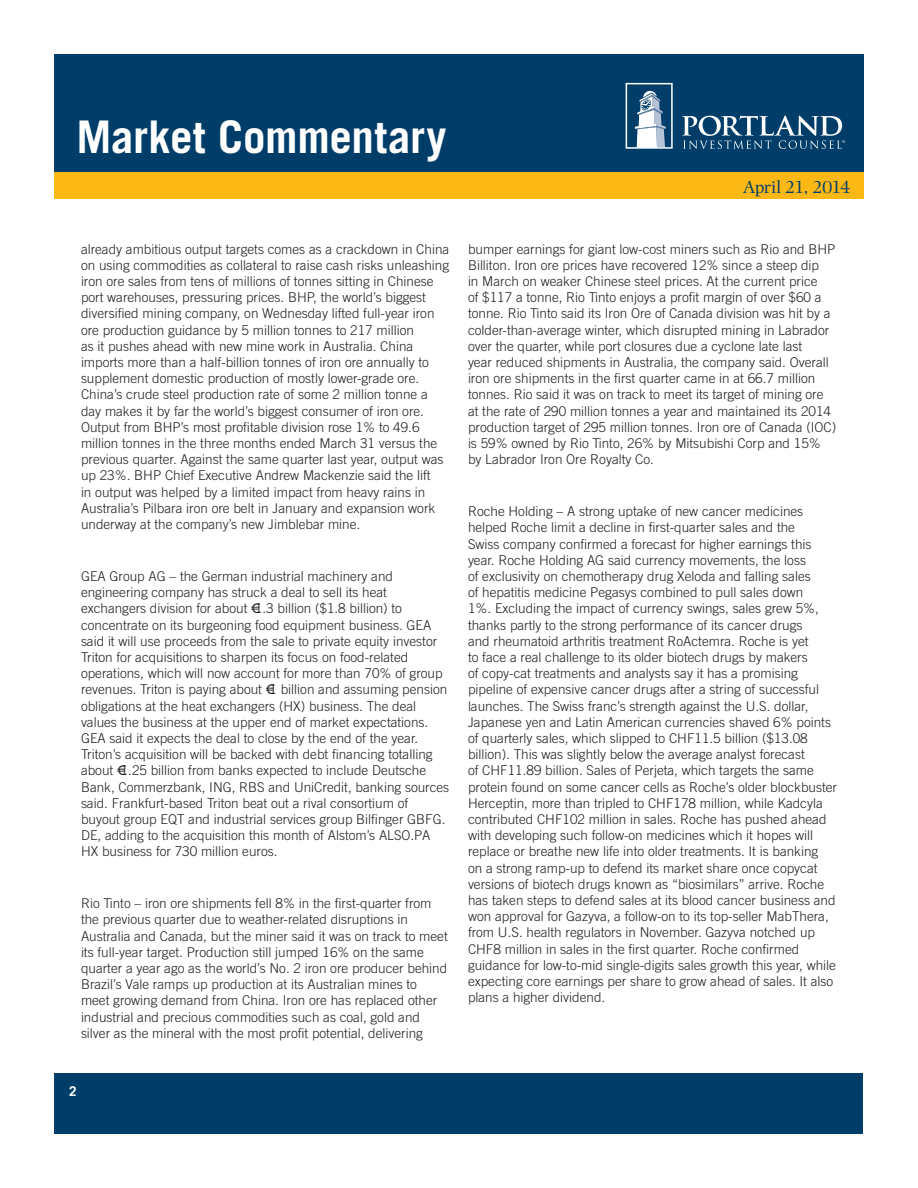
<style>
.page{position:relative;width:918px;height:1188px;background:#fff}
.page>*{position:absolute;margin:0;border:0;box-sizing:border-box;transform-origin:0 0}
.t1{font:700 45px "Trade Gothic";letter-spacing:-.005em;color:#fff}
.t2{font:18px "Photina";letter-spacing:-.02em;color:#003e69}
.Article_-_Body{font:300 13.5px/16.2px "Trade Gothic";color:#231f20}
.t3{font:700 13.5px "Trade Gothic";color:#fff}
</style>
<div class="page">
<div style="left:55px;top:1073px;width:808px;height:60px;background:#003e69"></div>
<div style="left:54px;top:54px;width:810px;height:142px;background:#003e69"></div>
<svg style="left:626px;top:83px;width:47px;height:66px"></svg>
<svg style="left:682px;top:115px;width:163px;height:34px"></svg>
<div style="left:54px;top:172px;width:810px;height:28px;background:#fcb814"></div>
<h1 class="t1" style="left:76px;top:109px;width:371px">Market Commentary</h1>
<p class="t2" style="left:743px;top:177px;width:109px">April 21, 2014</p>
<p class="Article_-_Body" style="left:81px;top:241px;width:370px">already ambitious output targets comes as a crackdown in China on using commodities as collateral to raise cash risks unleashing iron ore sales from tens of millions of tonnes sitting in Chinese port warehouses, pressuring prices. BHP, the world’s biggest diversified mining company, on Wednesday lifted full-year iron ore production guidance by 5 million tonnes to 217 million<br>as it pushes ahead with new mine work in Australia. China imports more than a half-billion tonnes of iron ore annually to supplement domestic production of mostly lower-grade ore.<br>China’s crude steel production rate of some 2 million tonne a day makes it by far the world’s biggest consumer of iron ore.<br>Output from BHP’s most profitable division rose 1% to 49.6 million tonnes in the three months ended March 31 versus the previous quarter. Against the same quarter last year, output was up 23%. BHP Chief Executive Andrew Mackenzie said the lift<br>in output was helped by a limited impact from heavy rains in Australia’s Pilbara iron ore belt in January and expansion work underway at the company’s new Jimblebar mine.</p>
<p class="Article_-_Body" style="left:81px;top:568px;width:370px">GEA Group AG – the German industrial machinery and engineering company has struck a deal to sell its heat exchangers division for about €1.3 billion ($1.8 billion) to concentrate on its burgeoning food equipment business. GEA said it will use proceeds from the sale to private equity investor Triton for acquisitions to sharpen its focus on food-related operations, which will now account for more than 70% of group revenues. Triton is paying about €1 billion and assuming pension obligations at the heat exchangers (HX) business. The deal values the business at the upper end of market expectations.<br>GEA said it expects the deal to close by the end of the year.<br>Triton’s acquisition will be backed with debt financing totalling about €1.25 billion from banks expected to include Deutsche Bank, Commerzbank, ING, RBS and UniCredit, banking sources said. Frankfurt-based Triton beat out a rival consortium of buyout group EQT and industrial services group Bilfinger GBFG.<br>DE, adding to the acquisition this month of Alstom’s ALSO.PA HX business for 730 million euros.</p>
<p class="Article_-_Body" style="left:81px;top:895px;width:368px">Rio Tinto – iron ore shipments fell 8% in the first-quarter from the previous quarter due to weather-related disruptions in Australia and Canada, but the miner said it was on track to meet its full-year target. Production still jumped 16% on the same quarter a year ago as the world’s No. 2 iron ore producer behind Brazil’s Vale ramps up production at its Australian mines to meet growing demand from China. Iron ore has replaced other industrial and precious commodities such as coal, gold and silver as the mineral with the most profit potential, delivering</p>
<p class="t3" style="left:69px;top:1083px;width:9px">2</p>
<p class="Article_-_Body" style="left:468px;top:241px;width:370px">bumper earnings for giant low-cost miners such as Rio and BHP Billiton. Iron ore prices have recovered 12% since a steep dip<br>in March on weaker Chinese steel prices. At the current price<br>of $117 a tonne, Rio Tinto enjoys a profit margin of over $60 a tonne. Rio Tinto said its Iron Ore of Canada division was hit by a colder-than-average winter, which disrupted mining in Labrador over the quarter, while port closures due a cyclone late last<br>year reduced shipments in Australia, the company said. Overall iron ore shipments in the first quarter came in at 66.7 million tonnes. Rio said it was on track to meet its target of mining ore at the rate of 290 million tonnes a year and maintained its 2014 production target of 295 million tonnes. Iron ore of Canada (IOC) is 59% owned by Rio Tinto, 26% by Mitsubishi Corp and 15% by Labrador Iron Ore Royalty Co.</p>
<p class="Article_-_Body" style="left:468px;top:503px;width:371px">Roche Holding – A strong uptake of new cancer medicines helped Roche limit a decline in first-quarter sales and the<br>Swiss company confirmed a forecast for higher earnings this year. Roche Holding AG said currency movements, the loss<br>of exclusivity on chemotherapy drug Xeloda and falling sales<br>of hepatitis medicine Pegasys combined to pull sales down<br>1%. Excluding the impact of currency swings, sales grew 5%, thanks partly to the strong performance of its cancer drugs<br>and rheumatoid arthritis treatment RoActemra. Roche is yet<br>to face a real challenge to its older biotech drugs by makers<br>of copy-cat treatments and analysts say it has a promising pipeline of expensive cancer drugs after a string of successful launches. The Swiss franc’s strength against the U.S. dollar, Japanese yen and Latin American currencies shaved 6% points of quarterly sales, which slipped to CHF11.5 billion ($13.08 billion). This was slightly below the average analyst forecast<br>of CHF11.89 billion. Sales of Perjeta, which targets the same protein found on some cancer cells as Roche’s older blockbuster Herceptin, more than tripled to CHF178 million, while Kadcyla contributed CHF102 million in sales. Roche has pushed ahead with developing such follow-on medicines which it hopes will replace or breathe new life into older treatments. It is banking<br>on a strong ramp-up to defend its market share once copycat versions of biotech drugs known as “biosimilars” arrive. Roche has taken steps to defend sales at its blood cancer business and won approval for Gazyva, a follow-on to its top-seller MabThera, from U.S. health regulators in November. Gazyva notched up CHF8 million in sales in the first quarter. Roche confirmed guidance for low-to-mid single-digits sales growth this year, while expecting core earnings per share to grow ahead of sales. It also plans a higher dividend.</p>
</div>
